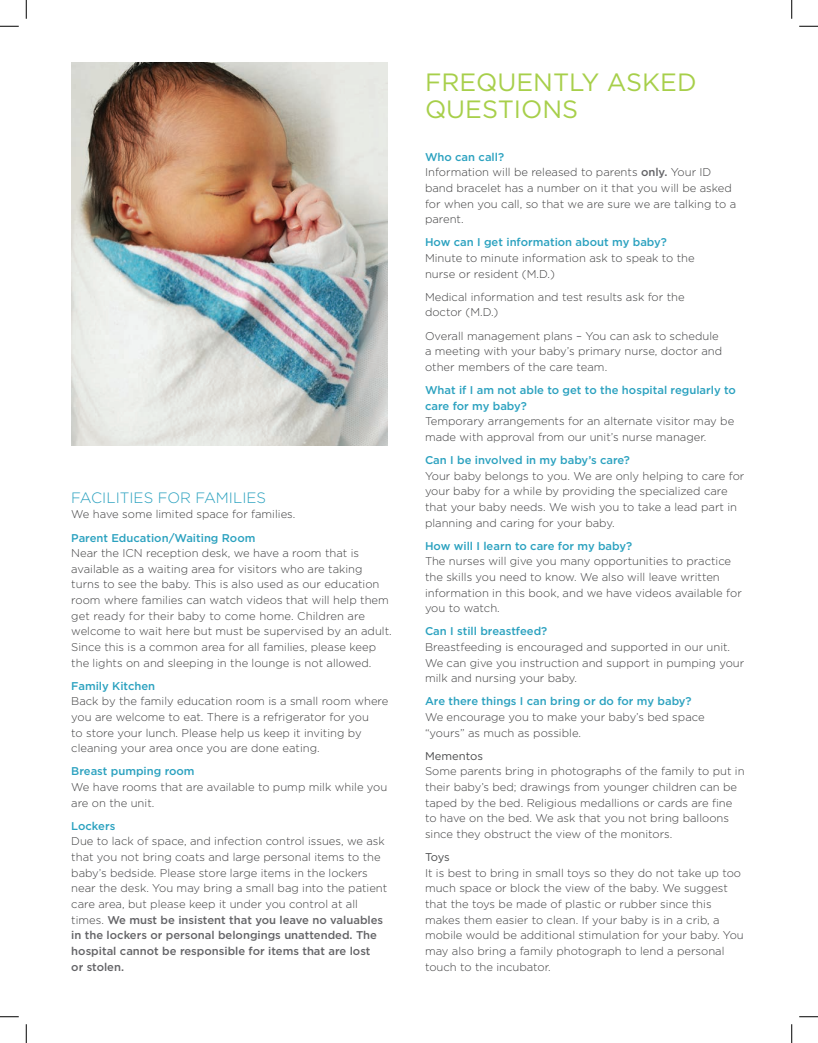
<style>
.page{position:relative;width:818px;height:1043px;background:#fff}
.page>*{position:absolute;margin:0;border:0;box-sizing:border-box;transform-origin:0 0}
.t1{font:25px/26.2px "Gotham";color:#a7cf4a}
.t2{font:300 15px "Gotham";color:#2aa1bf}
.t3{font:300 11.25px/15.6px "Gotham";color:#3e3e3f}
.t4{font:500 11.25px/15.6px "Gotham";color:#2aa1bf}
.t5{font:11.25px "Gotham";color:#4b4c4d}
.s1{font-weight:500;color:#636366}
.s2{font-weight:500;color:#2aa1bf}
</style>
<div class="page">
<img style="left:71px;top:62px;width:317px;height:383px">
<svg style="left:0;top:25px;width:19px;height:2px"></svg>
<svg style="left:799px;top:25px;width:19px;height:2px"></svg>
<svg style="left:0;top:1016px;width:19px;height:1px"></svg>
<svg style="left:799px;top:1016px;width:19px;height:1px"></svg>
<svg style="left:25px;top:0;width:2px;height:19px"></svg>
<svg style="left:25px;top:1024px;width:2px;height:18px"></svg>
<svg style="left:791px;top:0;width:1px;height:19px"></svg>
<svg style="left:791px;top:1024px;width:1px;height:18px"></svg>
<h2 class="t2" style="left:71px;top:488px;width:196px">FACILITIES FOR FAMILIES</h2>
<p class="t3" style="left:71px;top:506px;width:226px">We have some limited space for families.</p>
<p class="t4" style="left:71px;top:529px;width:186px">Parent Education/Waiting Room</p>
<p class="t3" style="left:71px;top:545px;width:322px">Near the ICN reception desk, we have a room that is available as a waiting area for visitors who are taking turns to see the baby. This is also used as our education room where families can watch videos that will help them get ready for their baby to come home. Children are welcome to wait here but must be supervised by an adult.<br>Since this is a common area for all families, please keep the lights on and sleeping in the lounge is not allowed.</p>
<p class="t4" style="left:71px;top:677px;width:85px">Family Kitchen</p>
<p class="t3" style="left:71px;top:693px;width:318px">Back by the family education room is a small room where you are welcome to eat. There is a refrigerator for you<br>to store your lunch. Please help us keep it inviting by cleaning your area once you are done eating.</p>
<p class="t4" style="left:71px;top:763px;width:125px">Breast pumping room</p>
<p class="t3" style="left:71px;top:779px;width:317px">We have rooms that are available to pump milk while you are on the unit.</p>
<p class="t4" style="left:71px;top:817px;width:46px">Lockers</p>
<p class="t3" style="left:71px;top:833px;width:317px">Due to lack of space, and infection control issues, we ask that you not bring coats and large personal items to the baby’s bedside. Please store large items in the lockers near the desk. You may bring a small bag into the patient care area, but please keep it under you control at all times. <span class="s1">We must be insistent that you leave no valuables in the lockers or personal belongings unattended. The hospital cannot be responsible for items that are lost<br>or stolen.</span></p>
<h1 class="t1" style="left:425px;top:69px;width:273px">FREQUENTLY ASKED<br>QUESTIONS</h1>
<p class="t3" style="left:425px;top:149px;width:313px"><span class="s2">Who can call?<br></span>Information will be released to parents <span class="s1">only.</span> Your ID band bracelet has a number on it that you will be asked for when you call, so that we are sure we are talking to a parent.</p>
<p class="t4" style="left:425px;top:234px;width:243px">How can I get information about my baby?</p>
<p class="t3" style="left:425px;top:250px;width:271px">Minute to minute information ask to speak to the nurse or resident (M.D.)</p>
<p class="t3" style="left:425px;top:289px;width:261px">Medical information and test results ask for the doctor (M.D.)</p>
<p class="t3" style="left:425px;top:327px;width:298px">Overall management plans – You can ask to schedule a meeting with your baby’s primary nurse, doctor and other members of the care team.</p>
<p class="t4" style="left:425px;top:382px;width:312px">What if I am not able to get to the hospital regularly to care for my baby?</p>
<p class="t3" style="left:425px;top:413px;width:311px">Temporary arrangements for an alternate visitor may be made with approval from our unit’s nurse manager.</p>
<p class="t4" style="left:425px;top:452px;width:206px">Can I be involved in my baby’s care?</p>
<p class="t3" style="left:425px;top:467px;width:321px">Your baby belongs to you. We are only helping to care for your baby for a while by providing the specialized care that your baby needs. We wish you to take a lead part in planning and caring for your baby.</p>
<p class="t4" style="left:425px;top:537px;width:209px">How will I learn to care for my baby?</p>
<p class="t3" style="left:425px;top:553px;width:318px">The nurses will give you many opportunities to practice the skills you need to know. We also will leave written information in this book, and we have videos available for you to watch.</p>
<p class="t4" style="left:425px;top:623px;width:124px">Can I still breastfeed?</p>
<p class="t3" style="left:425px;top:639px;width:321px">Breastfeeding is encouraged and supported in our unit.<br>We can give you instruction and support in pumping your milk and nursing your baby.</p>
<p class="t4" style="left:425px;top:693px;width:268px">Are there things I can bring or do for my baby?</p>
<p class="t3" style="left:425px;top:709px;width:281px">We encourage you to make your baby’s bed space “yours” as much as possible.</p>
<p class="t5" style="left:425px;top:748px;width:59px">Mementos</p>
<p class="t3" style="left:425px;top:763px;width:321px">Some parents bring in photographs of the family to put in their baby’s bed; drawings from younger children can be taped by the bed. Religious medallions or cards are fine to have on the bed. We ask that you not bring balloons since they obstruct the view of the monitors.</p>
<p class="t5" style="left:425px;top:850px;width:26px">Toys</p>
<p class="t3" style="left:425px;top:864px;width:320px">It is best to bring in small toys so they do not take up too much space or block the view of the baby. We suggest that the toys be made of plastic or rubber since this makes them easier to clean. If your baby is in a crib, a mobile would be additional stimulation for your baby. You may also bring a family photograph to lend a personal touch to the incubator.</p>
</div>
